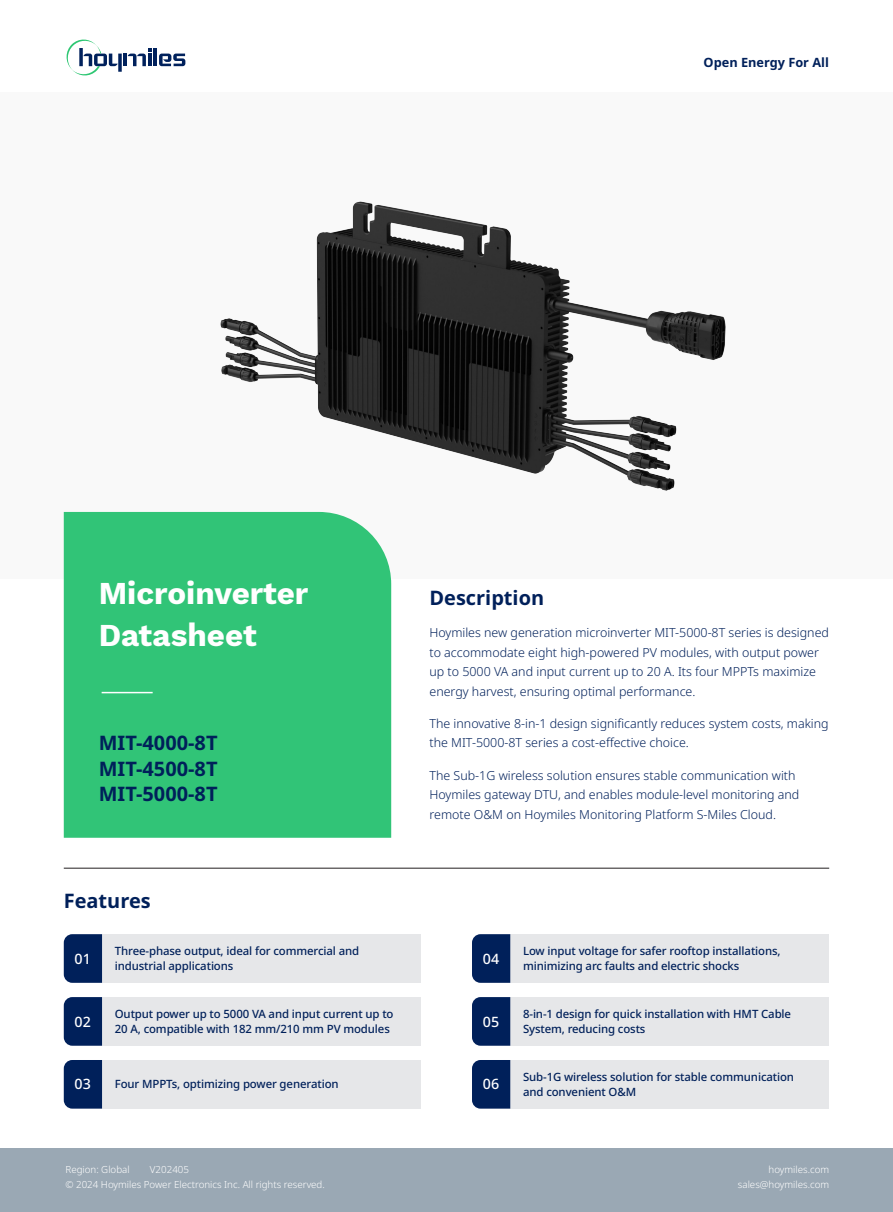
<style>
.page{position:relative;width:893px;height:1212px;background:#fff}
.page>*{position:absolute;margin:0;border:0;box-sizing:border-box;transform-origin:0 0}
.t1{font:700 31.35px "Work Sans";color:#fff}
.t2{font:700 19.95px "Noto Sans";color:#00205a}
.t3{font:500 14.25px "Noto Sans";color:#fff}
.t4{font:700 12.75px "Noto Sans";color:#00205a}
.t5{font:300 12.45px/19.5px "Noto Sans";color:#00205a}
.t6{font:500 11.4px/15.6px "Noto Sans";letter-spacing:-.01em;color:#00205a}
.t7{font:300 9.75px "Noto Sans";color:#fff}
</style>
<div class="page">
<div style="left:0;top:92px;width:893px;height:486px;background:#f9f9f9"></div>
<div style="left:64px;top:565px;width:327px;height:273px;background:#31c477"></div>
<div style="left:0;top:1148px;width:893px;height:64px;background:#9aa8b4"></div>
<hr style="left:64px;top:868px;width:765px;height:1px;background:#231f20">
<hr style="left:102px;top:692px;width:51px;height:1px;background:#fff">
<hr style="left:154px;top:48px;width:3px;height:18px;background:#00215c">
<svg style="left:159px;top:54px;width:26px;height:12px"></svg>
<svg style="left:66px;top:39px;width:85px;height:37px"></svg>
<img style="left:64px;top:201px;width:662px;height:364px">
<div style="left:102px;top:934px;width:319px;height:49px;background:#e6e7e9"></div>
<div style="left:510px;top:934px;width:319px;height:49px;background:#e6e7e9"></div>
<div style="left:64px;top:934px;width:38px;height:49px;background:#00205a"></div>
<div style="left:472px;top:934px;width:38px;height:49px;background:#00205a"></div>
<div style="left:102px;top:1060px;width:319px;height:48px;background:#e6e7e9"></div>
<div style="left:64px;top:1060px;width:38px;height:48px;background:#00205a"></div>
<div style="left:510px;top:1060px;width:319px;height:48px;background:#e6e7e9"></div>
<div style="left:472px;top:1060px;width:38px;height:48px;background:#00205a"></div>
<div style="left:102px;top:997px;width:319px;height:49px;background:#e6e7e9"></div>
<div style="left:510px;top:997px;width:319px;height:49px;background:#e6e7e9"></div>
<div style="left:64px;top:997px;width:38px;height:49px;background:#00205a"></div>
<div style="left:472px;top:997px;width:38px;height:49px;background:#00205a"></div>
<p class="t4" style="left:704px;top:53px;width:127px">Open Energy For All</p>
<p class="t1" style="left:99px;top:569px;width:211px">Microinverter</p>
<p class="t1" style="left:99px;top:612px;width:159px">Datasheet</p>
<p class="t2" style="left:99px;top:729px;width:120px">MIT-4000-8T</p>
<p class="t2" style="left:99px;top:754px;width:120px">MIT-4500-8T</p>
<p class="t2" style="left:99px;top:780px;width:120px">MIT-5000-8T</p>
<p class="t2" style="left:64px;top:887px;width:88px">Features</p>
<p class="t2" style="left:429px;top:584px;width:116px">Description</p>
<p class="t5" style="left:429px;top:623px;width:401px">Hoymiles new generation microinverter MIT-5000-8T series is designed to accommodate eight high-powered PV modules, with output power up to 5000 VA and input current up to 20 A. Its four MPPTs maximize energy harvest, ensuring optimal performance.</p>
<p class="t5" style="left:429px;top:714px;width:401px">The innovative 8-in-1 design significantly reduces system costs, making the MIT-5000-8T series a cost-effective choice.</p>
<p class="t5" style="left:429px;top:766px;width:371px">The Sub-1G wireless solution ensures stable communication with<br>Hoymiles gateway DTU, and enables module-level monitoring and remote O&amp;M on Hoymiles Monitoring Platform S-Miles Cloud.</p>
<p class="t6" style="left:115px;top:943px;width:246px">Three-phase output, ideal for commercial and industrial applications</p>
<p class="t6" style="left:523px;top:943px;width:259px">Low input voltage for safer rooftop installations, minimizing arc faults and electric shocks</p>
<p class="t3" style="left:75px;top:948px;width:18px">01</p>
<p class="t3" style="left:483px;top:948px;width:18px">04</p>
<p class="t6" style="left:115px;top:1006px;width:280px">Output power up to 5000 VA and input current up to<br>20 A, compatible with 182 mm/210 mm PV modules</p>
<p class="t6" style="left:523px;top:1006px;width:270px">8-in-1 design for quick installation with HMT Cable<br>System, reducing costs</p>
<p class="t3" style="left:75px;top:1011px;width:18px">02</p>
<p class="t3" style="left:483px;top:1011px;width:18px">05</p>
<p class="t3" style="left:75px;top:1074px;width:18px">03</p>
<p class="t6" style="left:115px;top:1077px;width:225px">Four MPPTs, optimizing power generation</p>
<p class="t3" style="left:483px;top:1074px;width:18px">06</p>
<p class="t6" style="left:523px;top:1069px;width:273px">Sub-1G wireless solution for stable communication</p>
<p class="t6" style="left:523px;top:1084px;width:115px">and convenient O&amp;M</p>
<p class="t7" style="left:65px;top:1162px;width:66px">Region: Global</p>
<p class="t7" style="left:150px;top:1162px;width:41px">V202405</p>
<p class="t7" style="left:65px;top:1177px;width:261px">© 2024 Hoymiles Power Electronics Inc. All rights reserved.</p>
<p class="t7" style="left:769px;top:1162px;width:62px">hoymiles.com</p>
<p class="t7" style="left:738px;top:1177px;width:93px">sales@hoymiles.com</p>
</div>
